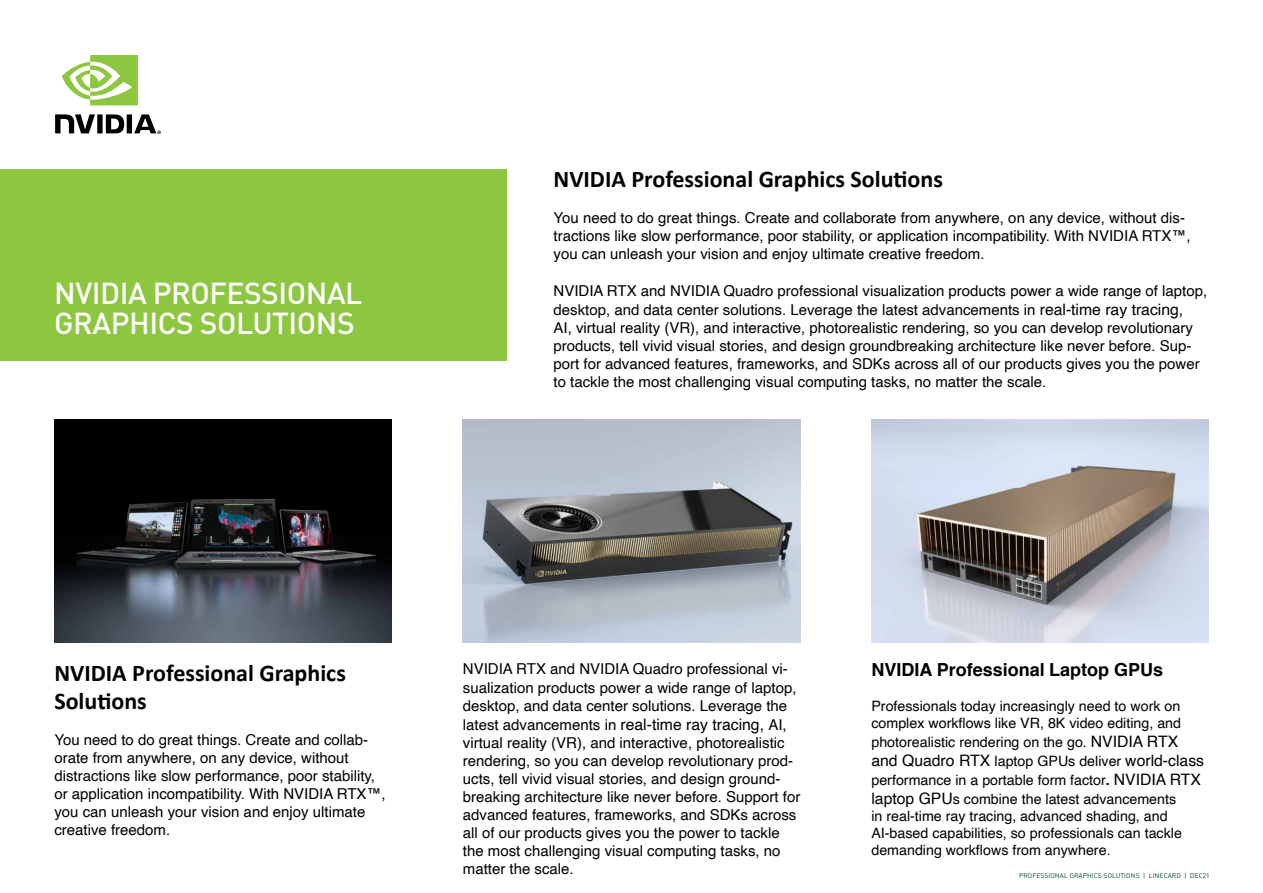
<style>
.page{position:relative;width:1263px;height:893px;background:#fff}
.page>*{position:absolute;margin:0;border:0;box-sizing:border-box;transform-origin:0 0}
.t1{font:500 30px/30px "DIN Pro";letter-spacing:-.015em;color:#fff}
.t2{font:700 24px/28.8px "Calibri";color:#000}
.t3{font:700 18px "Helvetica";color:#000}
.t4{font:15.75px "Helvetica";color:#000}
.t5{font:15px/18.1px "Helvetica";color:#000}
.t6{font:14.25px/17.1px "Helvetica";color:#000}
.t7{font:6.75px "DIN Pro";letter-spacing:.01em;color:#004833}
.s1{font-size:15.75px}
.s2{font-size:14.25px}
.s3{font-weight:700}
</style>
<div class="page">
<svg style="left:55px;top:114px;width:106px;height:20px"></svg>
<svg style="left:62px;top:55px;width:76px;height:50px"></svg>
<div style="left:0;top:170px;width:506px;height:191px;background:#8dc63f"></div>
<img style="left:54px;top:419px;width:338px;height:223px">
<img style="left:463px;top:419px;width:337px;height:223px">
<img style="left:871px;top:419px;width:338px;height:223px">
<h1 class="t1" style="left:54px;top:277px;width:310px">NVIDIA PROFESSIONAL<br>GRAPHICS SOLUTIONS</h1>
<h2 class="t2" style="left:554px;top:164px;width:391px">NVIDIA Professional Graphics Solutions</h2>
<p class="t5" style="left:554px;top:209px;width:638px">You need to do great things. Create and collaborate from anywhere, on any device, without dis&shy;tractions like slow performance, poor stability, or application incompatibility. With NVIDIA RTX™, you can unleash your vision and enjoy ultimate creative freedom.</p>
<p class="t5" style="left:554px;top:282px;width:655px">NVIDIA RTX and NVIDIA Quadro professional visualization products power a wide range of laptop, desktop, and data center solutions. Leverage the latest advancements in <span class="s1">real-time ray tracing,<br></span>AI, virtual reality (VR), and interactive, photorealistic rendering, so you can develop revolutionary products, tell vivid visual stories, and design groundbreaking architecture like never before. Sup&shy;port for advanced features, frameworks, and SDKs across all of our products gives you the power to tackle the most challenging visual computing tasks, no matter the scale.</p>
<h2 class="t2" style="left:54px;top:657px;width:293px">NVIDIA Professional Graphics<br>Solutions</h2>
<p class="t5" style="left:54px;top:731px;width:333px">You need to do great things. Create and collab&shy;orate from anywhere, on any device, without distractions like slow performance, poor stability, or application incompatibility. With NVIDIA RTX™, you can unleash your vision and enjoy ultimate creative freedom.</p>
<p class="t5" style="left:463px;top:660px;width:339px">NVIDIA RTX and NVIDIA Quadro professional vi&shy;sualization products power a wide range of laptop, desktop, and data center solutions. Leverage the latest advancements in <span class="s1">real-time ray tracing,</span> AI, virtual reality (VR), and interactive, photorealistic rendering, so you can develop revolutionary prod&shy;ucts, tell vivid visual stories, and design ground&shy;breaking architecture like never before. Support for advanced features, frameworks, and SDKs across all of our products gives you the power to tackle the most challenging visual computing tasks, no matter the scale.</p>
<p class="t3" style="left:871px;top:655px;width:293px">NVIDIA Professional Laptop GPUs</p>
<p class="t6" style="left:871px;top:698px;width:311px">Professionals today increasingly need to work on complex workflows like VR, 8K video editing, and</p>
<p class="t6" style="left:871px;top:734px;width:308px">photorealistic rendering on the go. <span class="s1">NVIDIA RTX</span></p>
<p class="t4" style="left:871px;top:748px;width:334px">and Quadro RTX <span class="s2">laptop GPUs deliver</span> world-class</p>
<p class="t6" style="left:871px;top:771px;width:331px;line-height:18.9px">performance in a portable form factor<span class="s3">.</span> <span class="s1">NVIDIA RTX laptop GPU</span>s combine the latest advancements</p>
<p class="t6" style="left:871px;top:808px;width:312px">in real-time ray tracing, advanced shading, and<br>AI-based capabilities, so professionals can tackle demanding workflows from anywhere.</p>
<p class="t7" style="left:1019px;top:870px;width:131px">PROFESSIONAL GRAPHICS SOLUTIONS | LINECAR</p>
<p class="t7" style="left:1176px;top:870px;width:35px">D|DEC21</p>
</div>
